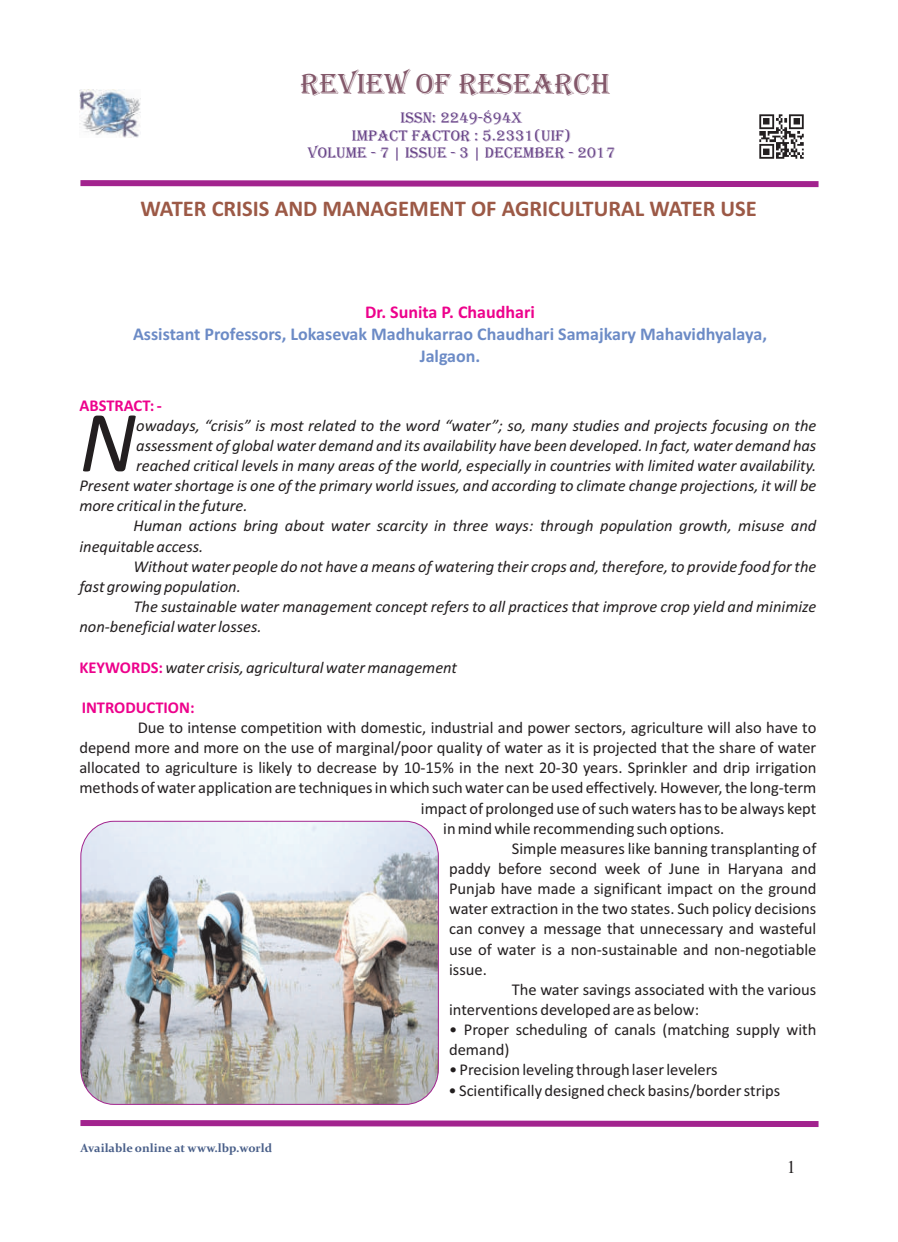
<style>
.page{position:relative;width:898px;height:1242px;background:#fff}
.page>*{position:absolute;margin:0;border:0;box-sizing:border-box;transform-origin:0 0}
.t1{font:italic 88.05px "Calibri";color:#231f20}
.t2{font:30px "Algerian";color:#83586a}
.t3{font:700 22.5px "Calibri";color:#9c5946}
.t4{font:700 18px/21.9px "Calibri";color:#6c8bc6;text-align:center}
.t5{font:700 18px "Calibri";color:#ed028c}
.t6{font:18px "Times New Roman";color:#231f20}
.t7{font:16.5px/20.1px "Calibri";color:#231f20}
.t8{font:italic 16.5px "Calibri";color:#231f20}
.t9{font:700 16.5px "Calibri";color:#ed028c}
.t10{font:15.75px/17.5px "Algerian";color:#674287;text-align:center}
.t11{font:700 12px "Constantia";color:#485e88}
.s1{font-weight:700;font-style:normal;color:#ed028c}
</style>
<div class="page">
<svg style="left:80px;top:1120px;width:739px;height:7px;background:#af429e"></svg>
<img style="left:81px;top:821px;width:357px;height:283px;border-radius:34px">
<div style="left:80px;top:821px;width:358px;height:283px;border:1px solid #a2238e;border-radius:34px"></div>
<svg style="left:80px;top:180px;width:739px;height:8px;background:#b959aa"></svg>
<img style="left:759px;top:114px;width:45px;height:45px">
<img style="left:80px;top:89px;width:60px;height:49px">
<h2 class="t2" style="left:300px;top:68px;width:311px">REVIEW OF RESEARCH</h2>
<p class="t10" style="left:308px;top:109px;width:308px">ISSN: 2249-894X<br>IMPACT FACTOR : 5.2331(UIF)<br>VOLUME - 7 | ISSUE - 3 | DECEMBER - 2017</p>
<h3 class="t3" style="left:140px;top:199px;width:617px">WATER CRISIS AND MANAGEMENT OF AGRICULTURAL WATER USE</h3>
<p class="t5" style="left:365px;top:305px;width:171px">Dr. Sunita P. Chaudhari</p>
<p class="t4" style="left:133px;top:325px;width:635px">Assistant Professors, Lokasevak Madhukarrao Chaudhari Samajkary Mahavidhyalaya,<br>Jalgaon.</p>
<p class="t9" style="left:79px;top:398px;width:84px">ABSTRACT: -</p>
<h1 class="t1" style="left:79px;top:405px;width:58px">N</h1>
<p class="t8" style="left:136px;top:418px;width:681px">owadays, “crisis” is most related to the word “water”; so, many studies and projects focusing on the</p>
<p class="t8" style="left:136px;top:438px;width:681px">assessment of global water demand and its availability have been developed. In fact, water demand has</p>
<p class="t8" style="left:136px;top:458px;width:681px">reached critical levels in many areas of the world, especially in countries with limited water availability.</p>
<p class="t8" style="left:79px;top:479px;width:738px">Present water shortage is one of the primary world issues, and according to climate change projections, it will be</p>
<p class="t8" style="left:79px;top:499px;width:170px">more critical in the future.</p>
<p class="t8" style="left:133px;top:519px;width:684px">Human actions bring about water scarcity in three ways: through population growth, misuse and</p>
<p class="t8" style="left:79px;top:539px;width:125px">inequitable access.</p>
<p class="t8" style="left:133px;top:559px;width:684px">Without water people do not have a means of watering their crops and, therefore, to provide food for the</p>
<p class="t8" style="left:79px;top:579px;width:163px">fast growing population.</p>
<p class="t8" style="left:133px;top:599px;width:684px">The sustainable water management concept refers to all practices that improve crop yield and minimize</p>
<p class="t8" style="left:79px;top:620px;width:184px">non-beneficial water losses.</p>
<p class="t8" style="left:79px;top:660px;width:379px"><span class="s1">KEYWORDS:</span>water crisis, agricultural water management</p>
<p class="t9" style="left:82px;top:700px;width:114px">INTRODUCTION:</p>
<p class="t7" style="left:138px;top:719px;width:680px">Due to intense competition with domestic, industrial and power sectors, agriculture will also have to</p>
<p class="t7" style="left:79px;top:739px;width:738px">depend more and more on the use of marginal/poor quality of water as it is projected that the share of water</p>
<p class="t7" style="left:79px;top:759px;width:738px">allocated to agriculture is likely to decrease by 10-15% in the next 20-30 years. Sprinkler and drip irrigation</p>
<p class="t7" style="left:79px;top:779px;width:738px">methods of water application are techniques in which such water can be used effectively. However, the long-term</p>
<p class="t7" style="left:421px;top:799px;width:397px">impact of prolonged use of such waters has to be always kept</p>
<p class="t7" style="left:443px;top:819px;width:283px">in mind while recommending such options.</p>
<p class="t7" style="left:511px;top:839px;width:306px">Simple measures like banning transplanting of</p>
<p class="t7" style="left:449px;top:860px;width:368px">paddy before second week of June in Haryana and</p>
<p class="t7" style="left:449px;top:880px;width:368px">Punjab have made a significant impact on the ground</p>
<p class="t7" style="left:449px;top:900px;width:368px">water extraction in the two states. Such policy decisions</p>
<p class="t7" style="left:449px;top:920px;width:368px">can convey a message that unnecessary and wasteful</p>
<p class="t7" style="left:449px;top:940px;width:369px">use of water is a non-sustainable and non-negotiable</p>
<p class="t7" style="left:449px;top:960px;width:39px">issue.</p>
<p class="t7" style="left:511px;top:980px;width:306px">The water savings associated with the various</p>
<p class="t7" style="left:449px;top:1001px;width:251px">interventions developed are as below:</p>
<p class="t7" style="left:449px;top:1021px;width:368px">• Proper scheduling of canals (matching supply with demand)</p>
<p class="t7" style="left:449px;top:1061px;width:270px">• Precision leveling through laser levelers</p>
<p class="t7" style="left:448px;top:1081px;width:333px">• Scientifically designed check basins/border strips</p>
<p class="t11" style="left:81px;top:1143px;width:193px">Available online at www.lbp.world</p>
<p class="t6" style="left:786px;top:1160px;width:10px">1</p>
</div>
